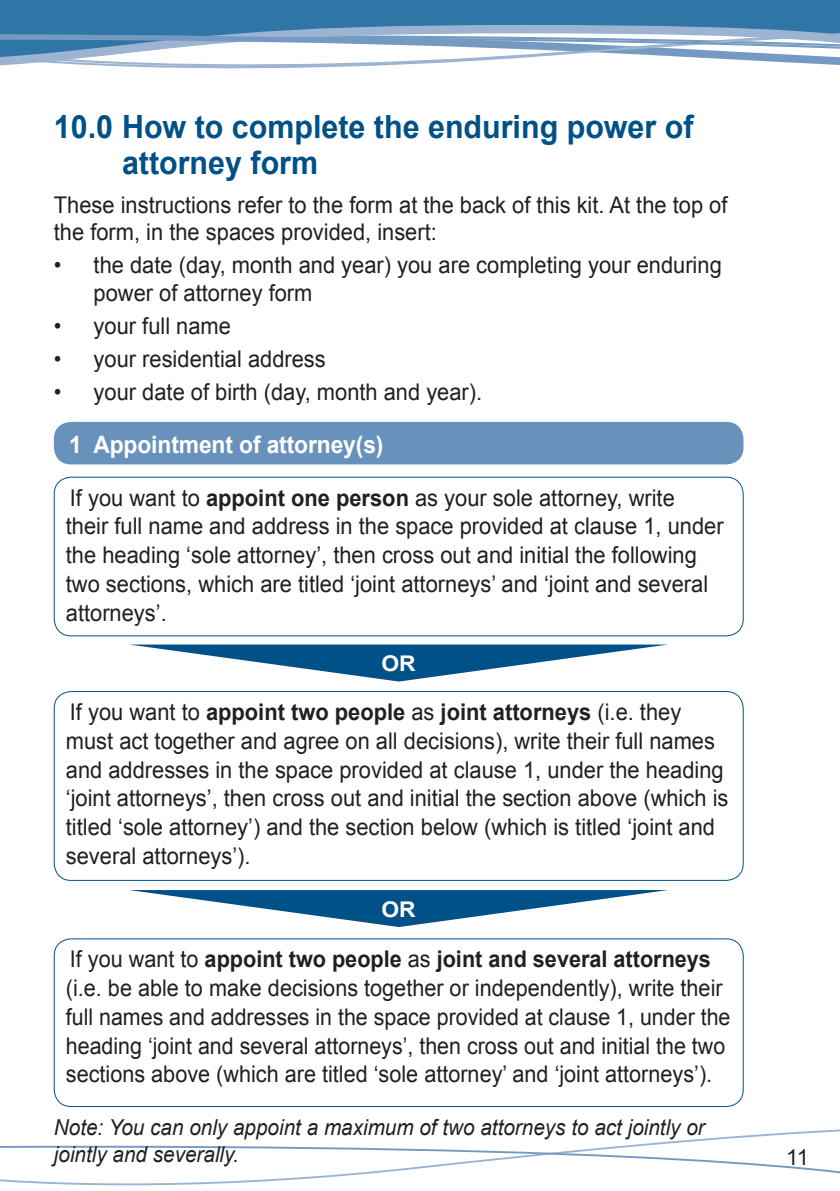
<style>
.page{position:relative;width:840px;height:1191px;background:#fff}
.page>*{position:absolute;margin:0;border:0;box-sizing:border-box;transform-origin:0 0}
.Heading{font:700 32px/36px "Arial";color:#005187;scale:.95 1}
.t1{font:700 24px "Arial";letter-spacing:-.005em;color:#fff;scale:.95 1}
.t2{font:23px/28.8px "Arial";color:#231f20;scale:.95 1}
.t3{font:23px/28.8px "Arial";color:#231f20;scale:.94 1}
.t4{font:italic 22px/27.8px "Arial";color:#231f20;scale:.94 1}
.t5{font:22px "Arial";color:#231f20}
.t6{font:700 21.6px "Arial";color:#fff;scale:1.06 1}
.s1{font-weight:700}
</style>
<div class="page">
<div style="left:0;top:0;width:839px;height:14px;background:#2f75a5"></div>
<div style="left:0;top:14px;width:839px;height:7px;background:#2f75a5"></div>
<svg style="left:0;top:21px;width:839px;height:8px;background:#4380ad"></svg>
<svg style="left:0;top:29px;width:839px;height:40px"></svg>
<svg style="left:99px;top:1129px;width:740px;height:57px"></svg>
<svg style="left:0;top:1144px;width:839px;height:41px"></svg>
<div style="left:54px;top:422px;width:689px;height:42px;background:#6892bb;border-radius:17px"></div>
<div style="left:54px;top:477px;width:689px;height:159px;border:1px solid #005187;border-radius:17px"></div>
<svg style="left:129px;top:644px;width:539px;height:37px"></svg>
<div style="left:54px;top:691px;width:689px;height:189px;border:1px solid #005187;border-radius:17px"></div>
<svg style="left:129px;top:890px;width:539px;height:37px"></svg>
<div style="left:54px;top:938px;width:689px;height:168px;border:1px solid #005187;border-radius:17px"></div>
<p class="Heading" style="left:122px;top:110px;width:602px;text-indent:-68px">10.0 How to complete the enduring power of attorney form</p>
<p class="t2" style="left:54px;top:191px;width:710px;line-height:27.4px">These instructions refer to the form at the back of this kit. At the top of the form, in the spaces provided, insert:</p>
<p class="t2" style="left:94px;top:252px;width:662px;line-height:27.4px;text-indent:-40px">• the date (day, month and year) you are completing your enduring power of attorney form</p>
<p class="t2" style="left:54px;top:312px;width:188px">• your full name</p>
<p class="t2" style="left:54px;top:345px;width:287px">• your residential address</p>
<p class="t2" style="left:54px;top:378px;width:452px">• your date of birth (day, month and year).</p>
<p class="t1" style="left:69px;top:428px;width:332px">1 Appointment of attorney(s)</p>
<p class="t2" style="left:66px;top:483px;width:693px">If you want to <span class="s1">appoint one person</span> as your sole attorney, write<br>their full name and address in the space provided at clause 1, under the heading ‘sole attorney’, then cross out and initial the following two sections, which are titled ‘joint attorneys’ and ‘joint and several attorneys’.</p>
<p class="t6" style="left:381px;top:649px;width:34px">OR</p>
<p class="t2" style="left:66px;top:697px;width:698px">If you want to <span class="s1">appoint two people</span> as <span class="s1">joint attorneys</span> (i.e. they must act together and agree on all decisions), write their full names and addresses in the space provided at clause 1, under the heading ‘joint attorneys’, then cross out and initial the section above (which is titled ‘sole attorney’) and the section below (which is titled ‘joint and several attorneys’).</p>
<p class="t6" style="left:381px;top:894px;width:34px">OR</p>
<p class="t3" style="left:66px;top:945px;width:708px">If you want to <span class="s1">appoint two people</span> as <span class="s1">joint and several attorneys </span>(i.e. be able to make decisions together or independently), write their full names and addresses in the space provided at clause 1, under the heading ‘joint and several attorneys’, then cross out and initial the two sections above (which are titled ‘sole attorney’ and ‘joint attorneys’).</p>
<p class="t4" style="left:54px;top:1113px;width:693px">Note: You can only appoint a maximum of two attorneys to act jointly or jointly and severally.</p>
<p class="t5" style="left:785px;top:1142px;width:24px">11</p>
</div>
